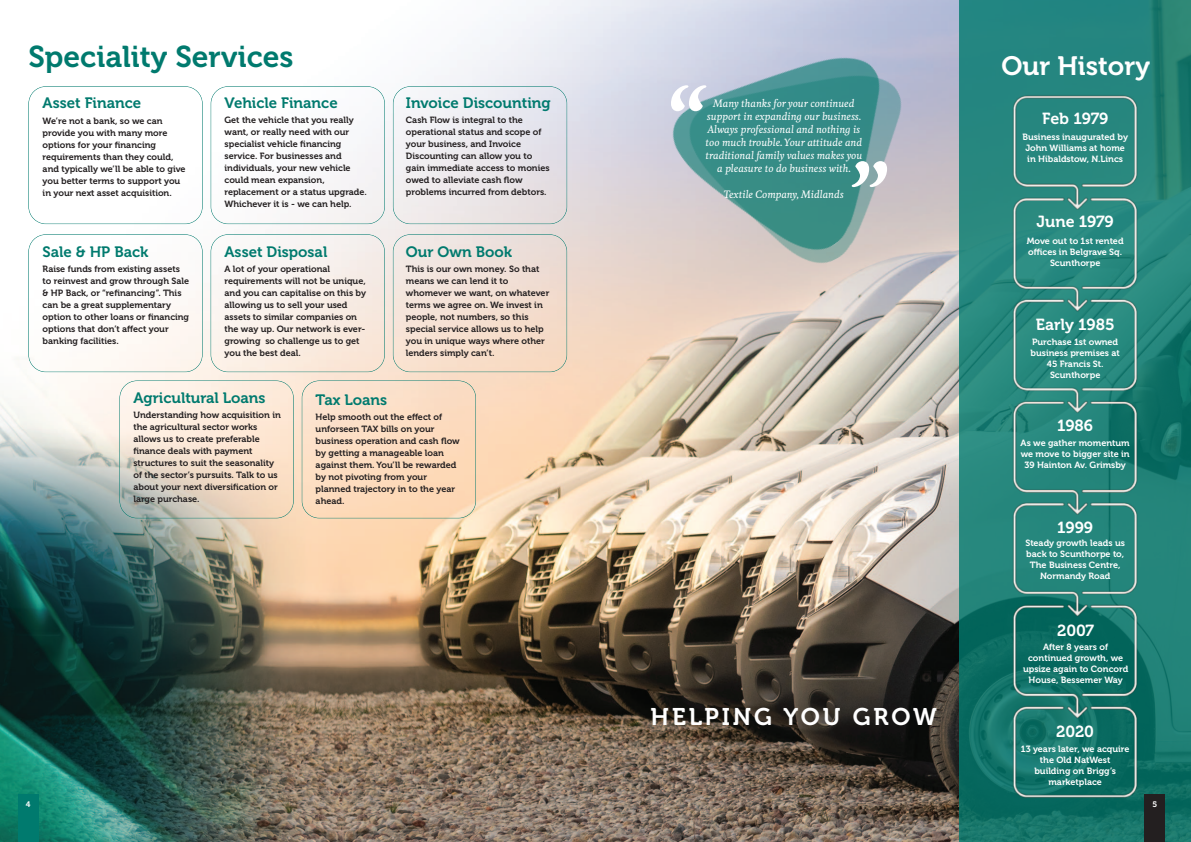
<style>
.page{position:relative;width:1191px;height:842px;background:#fff}
.page>*{position:absolute;margin:0;border:0;box-sizing:border-box;transform-origin:0 0}
.t1{font:italic 500 98px "Feijoa";color:#fff}
.t2{font:30px "Museo 700";color:#007a6e}
.t3{font:26.5px "Museo 700";color:#fff}
.t4{font:24px "Museo 700";letter-spacing:.12em;color:#fff}
.t5{font:16px "Museo 700";letter-spacing:-.005em;color:#fff}
.t6{font:15px "Museo 700";color:#007a6e}
.t7{font:italic 500 10px/13px "Feijoa";color:#fff;text-align:center}
.t8{font:9px/12px "Museo 700";color:#231f20}
.t9{font:9px/11px "Museo 700";color:#fff;text-align:center}
.t10{font:8px "Museo 700";color:#fff}
</style>
<div class="page">
<img style="left:0;top:0;width:959px;height:842px">
<div style="left:959px;top:0;width:232px;height:842px;background:#007a6e;opacity:.8"></div>
<div style="left:18px;top:795px;width:21px;height:47px;background:#007a6e"></div>
<div style="left:28px;top:86px;width:175px;height:138px;border:1px solid #007a6e;border-radius:18px"></div>
<div style="left:211px;top:86px;width:174px;height:138px;border:1px solid #007a6e;border-radius:18px"></div>
<div style="left:393px;top:86px;width:174px;height:138px;border:1px solid #007a6e;border-radius:18px"></div>
<div style="left:28px;top:234px;width:175px;height:138px;border:1px solid #007a6e;border-radius:18px"></div>
<div style="left:211px;top:234px;width:174px;height:138px;border:1px solid #007a6e;border-radius:18px"></div>
<div style="left:393px;top:234px;width:174px;height:138px;border:1px solid #007a6e;border-radius:18px"></div>
<div style="left:119px;top:380px;width:175px;height:138px;border:1px solid #007a6e;border-radius:18px"></div>
<div style="left:302px;top:380px;width:174px;height:138px;border:1px solid #007a6e;border-radius:18px"></div>
<img style="left:1000px;top:85px;width:162px;height:755px">
<img style="left:662px;top:8px;width:308px;height:304px">
<img style="left:644px;top:0;width:317px;height:306px">
<div style="left:1144px;top:794px;width:21px;height:48px;background:#231f20"></div>
<p class="t2" style="left:28px;top:46px;width:267px">Speciality Services</p>
<p class="t6" style="left:43px;top:98px;width:100px">Asset Finance</p>
<p class="t8" style="left:43px;top:116px;width:144px">We’re not a bank, so we can provide you with many more options for your financing requirements than they could, and typically we’ll be able to give you better terms to support you in your next asset acquisition.</p>
<p class="t6" style="left:224px;top:98px;width:115px">Vehicle Finance</p>
<p class="t8" style="left:224px;top:115px;width:144px">Get the vehicle that you really want, or really need with our specialist vehicle financing service. For businesses and individuals, your new vehicle could mean expansion, replacement or a status upgrade.<br>Whichever it is - we can help.</p>
<p class="t6" style="left:43px;top:246px;width:107px">Sale &amp; HP Back</p>
<p class="t8" style="left:43px;top:263px;width:148px">Raise funds from existing assets to reinvest and grow through Sale &amp; HP Back, or “refinancing”. This can be a great supplementary option to other loans or financing options that don’t affect your banking facilities.</p>
<p class="t6" style="left:224px;top:246px;width:104px">Asset Disposal</p>
<p class="t8" style="left:224px;top:263px;width:143px">A lot of your operational requirements will not be unique, and you can capitalise on this by allowing us to sell your used assets to similar companies on the way up. Our network is ever&shy;growing so challenge us to get you the best deal.</p>
<p class="t6" style="left:406px;top:98px;width:146px">Invoice Discounting</p>
<p class="t8" style="left:406px;top:115px;width:145px">Cash Flow is integral to the operational status and scope of your business, and Invoice<br>Discounting can allow you to gain immediate access to monies owed to alleviate cash flow problems incurred from debtors.</p>
<p class="t6" style="left:406px;top:246px;width:108px">Our Own Book</p>
<p class="t8" style="left:406px;top:263px;width:145px">This is our own money. So that means we can lend it to whomever we want, on whatever terms we agree on. We invest in people, not numbers, so this special service allows us to help you in unique ways where other lenders simply can’t.</p>
<p class="t6" style="left:133px;top:392px;width:134px">Agricultural Loans</p>
<p class="t8" style="left:133px;top:409px;width:149px">Understanding how acquisition in the agricultural sector works allows us to create preferable finance deals with payment structures to suit the seasonality of the sector’s pursuits. Talk to us about your next diversification or large purchase.</p>
<p class="t6" style="left:316px;top:394px;width:73px">Tax Loans</p>
<p class="t8" style="left:316px;top:411px;width:146px">Help smooth out the effect of unforseen TAX bills on your business operation and cash flow by getting a manageable loan against them. You’ll be rewarded by not pivoting from your planned trajectory in to the year ahead.</p>
<p class="t10" style="left:26px;top:801px;width:6px">4</p>
<p class="t1" style="left:669px;top:77px;width:38px">“</p>
<p class="t7" style="left:705px;top:97px;width:158px">Many thanks for your continued support in expanding our business.<br>Always professional and nothing is too much trouble. Your attitude and traditional family values makes you a pleasure to do business with.</p>
<p class="t7" style="left:724px;top:188px;width:121px">Textile Company, Midlands</p>
<p class="t1" style="left:888px;top:195px;width:38px;rotate:-180deg">“</p>
<p class="t4" style="left:650px;top:707px;width:288px">HELPING YOU GROW</p>
<p class="t3" style="left:1001px;top:56px;width:150px">Our History</p>
<p class="t5" style="left:1042px;top:113px;width:68px">Feb 1979</p>
<p class="t9" style="left:1022px;top:132px;width:107px">Business inaugurated by<br>John Williams at home in Hibaldstow, N.Lincs</p>
<p class="t5" style="left:1036px;top:216px;width:79px">June 1979</p>
<p class="t9" style="left:1026px;top:236px;width:98px">Move out to 1st rented offices in Belgrave Sq.<br>Scunthorpe</p>
<p class="t5" style="left:1035px;top:318px;width:80px">Early 1985</p>
<p class="t9" style="left:1032px;top:337px;width:88px">Purchase 1st owned</p>
<p class="t9" style="left:1030px;top:348px;width:91px">business premises at</p>
<p class="t9" style="left:1046px;top:359px;width:58px">45 Francis St.</p>
<p class="t9" style="left:1050px;top:370px;width:52px">Scunthorpe</p>
<p class="t5" style="left:1057px;top:420px;width:37px">1986</p>
<p class="t9" style="left:1020px;top:438px;width:111px">As we gather momentum</p>
<p class="t9" style="left:1020px;top:449px;width:110px">we move to bigger site in</p>
<p class="t9" style="left:1024px;top:460px;width:103px">39 Hainton Av. Grimsby</p>
<p class="t5" style="left:1057px;top:521px;width:37px">1999</p>
<p class="t9" style="left:1025px;top:539px;width:101px;text-align:left">Steady growth leads us back to Scunthorpe to,</p>
<p class="t9" style="left:1030px;top:561px;width:92px">The Business Centre,</p>
<p class="t9" style="left:1040px;top:572px;width:72px">Normandy Road</p>
<p class="t5" style="left:1057px;top:624px;width:39px">2007</p>
<p class="t9" style="left:1028px;top:642px;width:97px">After 8 years of continued growth, we</p>
<p class="t9" style="left:1023px;top:664px;width:107px">upsize again to Concord<br>House, Bessemer Way</p>
<p class="t5" style="left:1056px;top:725px;width:39px">2020</p>
<p class="t9" style="left:1020px;top:744px;width:110px">13 years later, we acquire</p>
<p class="t9" style="left:1034px;top:755px;width:83px">the Old NatWest building on Brigg’s</p>
<p class="t9" style="left:1048px;top:777px;width:55px">marketplace</p>
<p class="t10" style="left:1152px;top:801px;width:6px">5</p>
</div>
